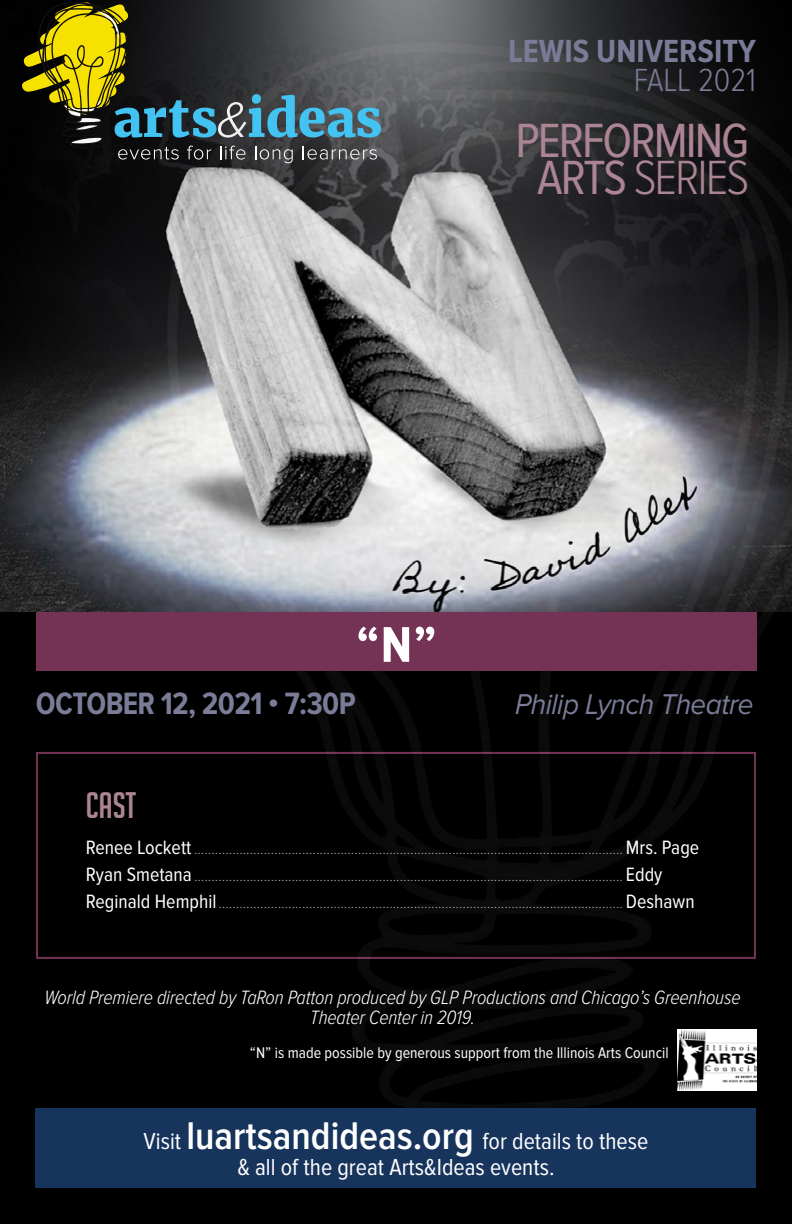
<style>
.page{position:relative;width:792px;height:1224px;background:#000}
.page>*{position:absolute;margin:0;border:0;box-sizing:border-box;transform-origin:0 0}
.t1{font:700 52px "Proxima Nova Cond";color:#fff}
.t2{font:49.8px/37.4px "Proxima Nova Cond";letter-spacing:-.04em;color:#ab8594;text-align:center}
.t3{font:36px "Big Noodle Titling";color:#ab8594}
.t4{font:700 33.2px "Proxima Nova Cond";color:#7a7c97}
.t5{font:300 33.2px "Proxima Nova Cond";color:#7a7c97}
.t6{font:700 32px "Proxima Nova Cond";letter-spacing:-.02em;color:#7a7c98}
.t7{font:italic 29.6px "Proxima Nova";letter-spacing:-.02em;color:#7a7c98;scale:.94 1}
.t8{font:24px/26px "Proxima Nova Cond";color:#fff;text-align:center}
.t9{font:italic 300 20px/20px "Proxima Nova Cond";letter-spacing:-.01em;color:#fff;text-align:center}
.t10{font:300 16px/27px "Proxima Nova Cond";color:#a7a9ab}
.t11{font:16px "Proxima Nova Cond";color:#fff}
.s1{font-weight:300}
.s2{font-weight:400;font-size:20px;color:#fff}
.s3{font-weight:600;font-size:40px}
</style>
<div class="page">
<img style="left:0;top:329px;width:37px;height:283px">
<img style="left:37px;top:0;width:755px;height:1109px">
<svg style="left:22px;top:2px;width:359px;height:161px"></svg>
<img style="left:678px;top:1029px;width:78px;height:62px">
<div style="left:36px;top:612px;width:721px;height:59px;background:#743354"></div>
<div style="left:36px;top:1109px;width:720px;height:79px;background:#17345c"></div>
<h3 class="t4" style="left:508px;top:33px;width:249px">LEWIS UNIVERSITY</h3>
<h3 class="t5" style="left:634px;top:62px;width:124px">FALL 2021</h3>
<h2 class="t2" style="left:516px;top:123px;width:235px">PERFORMING<br>ARTS <span class="s1">SERIES</span></h2>
<h1 class="t1" style="left:356px;top:616px;width:82px">“N”</h1>
<h3 class="t6" style="left:36px;top:685px;width:321px">OCTOBER 12, 2021 • 7:30P</h3>
<h3 class="t7" style="left:515px;top:688px;width:255px">Philip Lynch Theatre</h3>
<h3 class="t3" style="left:86px;top:786px;width:52px">CAST</h3>
<p class="t10" style="left:86px;top:836px;width:615px"><span class="s2">Renee Lockett</span>........................................................................................................................... <span class="s2">Mrs. Page<br>Ryan Smetana</span>........................................................................................................................... <span class="s2">Eddy<br>Reginald Hemphil</span> .................................................................................................................... <span class="s2">Deshawn</span></p>
<p class="t9" style="left:45px;top:988px;width:698px">World Premiere directed by TaRon Patton produced by GLP Productions and Chicago’s Greenhouse<br>Theater Center in 2019.</p>
<p class="t11" style="left:250px;top:1044px;width:420px">“N” is made possible by generous support from the Illinois Arts Council</p>
<h3 class="t8" style="left:144px;top:1129px;width:506px">Visit <span class="s3">luartsandideas.org</span> for details to these &amp; all of the great Arts&amp;Ideas events.</h3>
</div>
